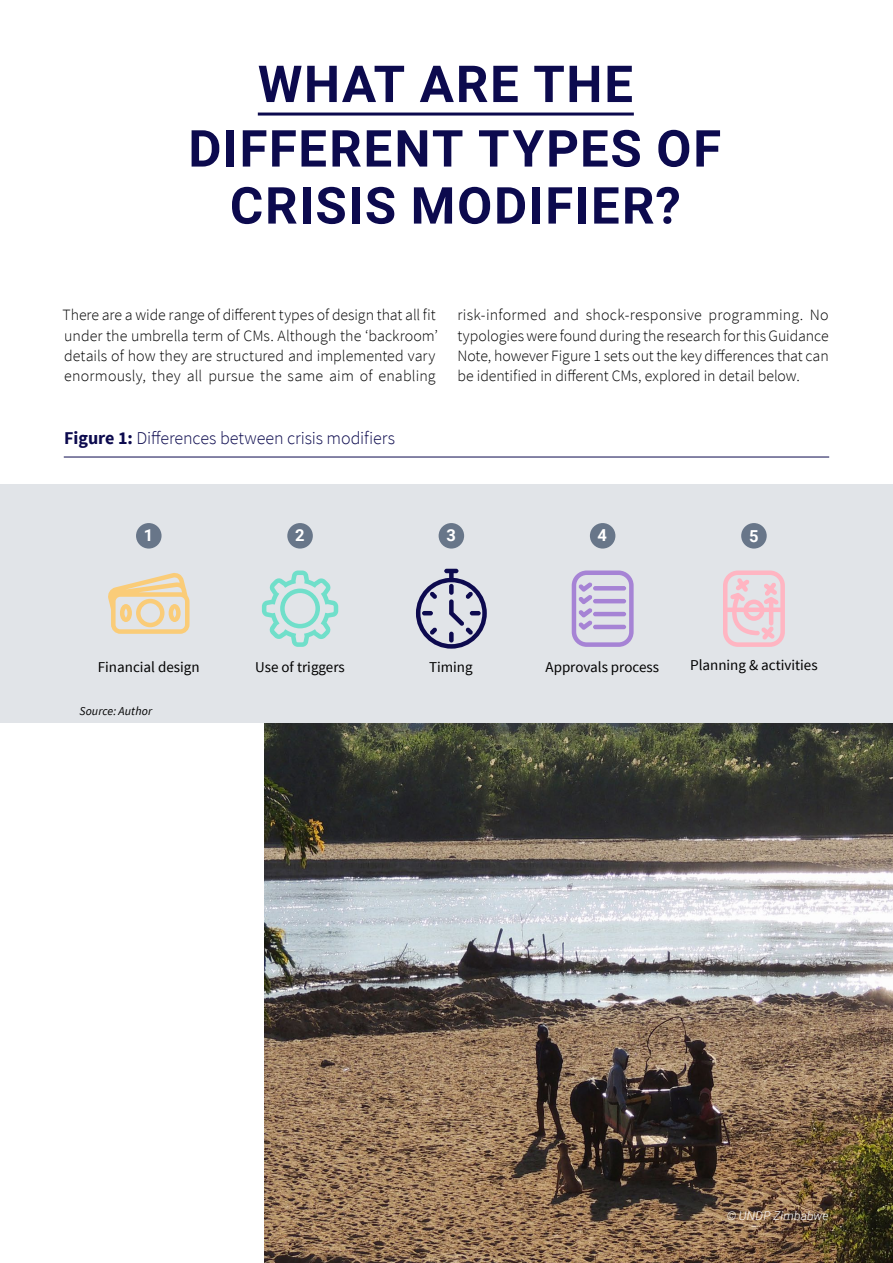
<style>
.page{position:relative;width:893px;height:1263px;background:#fff}
.page>*{position:absolute;margin:0;border:0;box-sizing:border-box;transform-origin:0 0}
.t1{font:700 51px/64.5px "Roboto";letter-spacing:.035em;color:#0c0a4e;text-align:center}
.t2{font:300 18px "Source Sans Pro";letter-spacing:-.005em;color:#0c0a4e}
.t3{font:700 16.5px "Roboto";color:#fff}
.t4{font:300 15.75px/20.2px "Source Sans Pro";color:#000}
.t5{font:15px "Source Sans Pro";color:#000}
.t6{font:italic 300 12px "Roboto";letter-spacing:.015em;color:#fff}
.t7{font:italic 12px "Source Sans Pro";letter-spacing:.005em;color:#000}
.s1{font-weight:700}
</style>
<div class="page">
<img style="left:264px;top:723px;width:629px;height:540px">
<hr style="left:258px;top:113px;width:376px;height:3px;background:#0c0a4e">
<hr style="left:64px;top:457px;width:765px;height:1px;background:#0c0a4e">
<div style="left:0;top:485px;width:893px;height:238px;background:#e1e4e8"></div>
<svg style="left:108px;top:573px;width:81px;height:61px"></svg>
<svg style="left:262px;top:570px;width:76px;height:77px"></svg>
<svg style="left:416px;top:569px;width:71px;height:80px"></svg>
<svg style="left:572px;top:570px;width:62px;height:77px"></svg>
<svg style="left:723px;top:570px;width:62px;height:77px"></svg>
<div style="left:136px;top:523px;width:26px;height:26px;background:#687689;border-radius:50%"></div>
<div style="left:287px;top:523px;width:26px;height:26px;background:#687689;border-radius:50%"></div>
<div style="left:439px;top:523px;width:25px;height:26px;background:#687689;border-radius:50%"></div>
<div style="left:590px;top:523px;width:25px;height:26px;background:#687689;border-radius:50%"></div>
<div style="left:741px;top:523px;width:26px;height:26px;background:#687689;border-radius:50%"></div>
<h1 class="t1" style="left:188px;top:50px;width:534px">WHAT ARE THE<br>DIFFERENT TYPES OF</h1>
<h1 class="t1" style="left:230px;top:171px;width:452px">CRISIS MODIFIER?</h1>
<p class="t4" style="left:62px;top:305px;width:377px">There are a wide range of different types of design that all fit under the umbrella term of CMs. Although the ‘backroom’ details of how they are structured and implemented vary enormously, they all pursue the same aim of enabling</p>
<p class="t4" style="left:457px;top:305px;width:373px;text-align:justify">risk-informed and shock-responsive programming. No typologies were found during the research for this Guidance Note, however Figure 1 sets out the key differences that can be identified in different CMs, explored in detail below.</p>
<p class="t2" style="left:64px;top:427px;width:332px"><span class="s1">Figure 1:</span> Differences between crisis modifiers</p>
<p class="t3" style="left:144px;top:523px;width:11px">1</p>
<p class="t3" style="left:295px;top:523px;width:11px">2</p>
<p class="t3" style="left:447px;top:523px;width:11px">3</p>
<p class="t3" style="left:597px;top:524px;width:11px">4</p>
<p class="t3" style="left:749px;top:524px;width:11px">5</p>
<p class="t5" style="left:98px;top:657px;width:103px">Financial design</p>
<p class="t5" style="left:255px;top:657px;width:91px">Use of triggers</p>
<p class="t5" style="left:429px;top:657px;width:45px">Timing</p>
<p class="t5" style="left:545px;top:657px;width:115px">Approvals process</p>
<p class="t5" style="left:690px;top:656px;width:129px">Planning &amp; activities</p>
<p class="t7" style="left:79px;top:704px;width:74px">Source: Author</p>
<p class="t6" style="left:727px;top:1208px;width:103px">© UNDP Zimbabwe</p>
</div>
